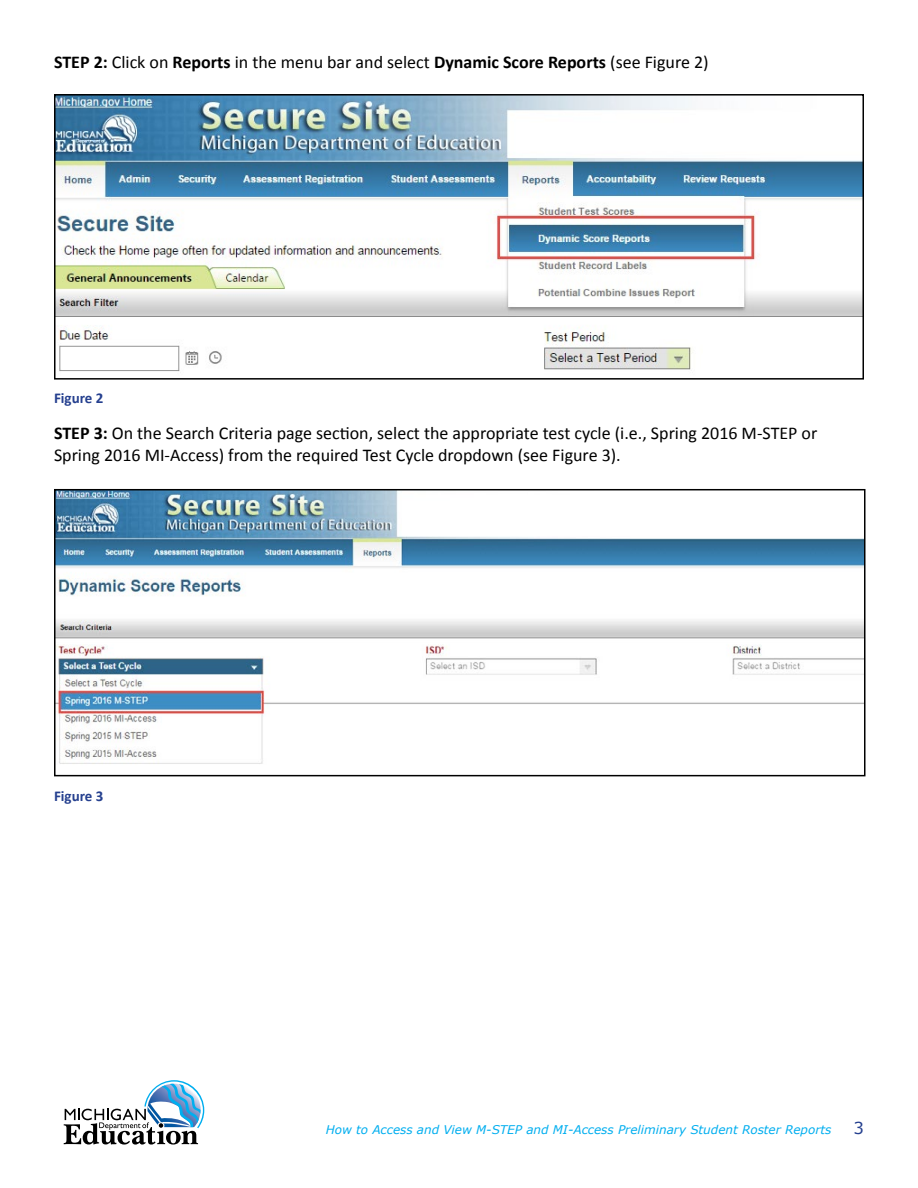
<style>
.page{position:relative;width:918px;height:1188px;background:#fff}
.page>*{position:absolute;margin:0;border:0;box-sizing:border-box;transform-origin:0 0}
.Body_Copy{font:18px/22.5px "Calibri";color:#000}
.t1{font:16.5px "Verdana";color:#25408f}
.Body_Copy-2{font:700 15px "Calibri";color:#25408f}
.t2{font:italic 12px "Verdana";color:#00aeef}
.s1{font-weight:700}
</style>
<div class="page">
<svg style="left:64px;top:1080px;width:140px;height:65px"></svg>
<img style="left:57px;top:97px;width:804px;height:275px">
<div style="left:54px;top:94px;width:810px;height:286px;border:2px solid #000"></div>
<img style="left:57px;top:492px;width:806px;height:272px">
<div style="left:54px;top:489px;width:812px;height:287px;border:2px solid #000"></div>
<p class="Body_Copy" style="left:54px;top:50px;width:656px"><span class="s1">STEP 2:</span> Click on <span class="s1">Reports</span> in the menu bar and select <span class="s1">Dynamic Score Reports</span> (see Figure 2)</p>
<p class="Body_Copy-2" style="left:54px;top:388px;width:51px">Figure 2</p>
<p class="Body_Copy" style="left:54px;top:422px;width:765px"><span class="s1">STEP 3:</span> On the Search Criteria page section, select the appropriate test cycle (i.e., Spring 2016 M-STEP or<br>Spring 2016 MI-Access) from the required Test Cycle dropdown (see Figure 3).</p>
<p class="Body_Copy-2" style="left:54px;top:786px;width:51px">Figure 3</p>
<p class="t2" style="left:326px;top:1121px;width:507px">How to Access and View M-STEP and MI-Access Preliminary Student Roster Reports</p>
<p class="t1" style="left:854px;top:1116px;width:12px">3</p>
</div>
